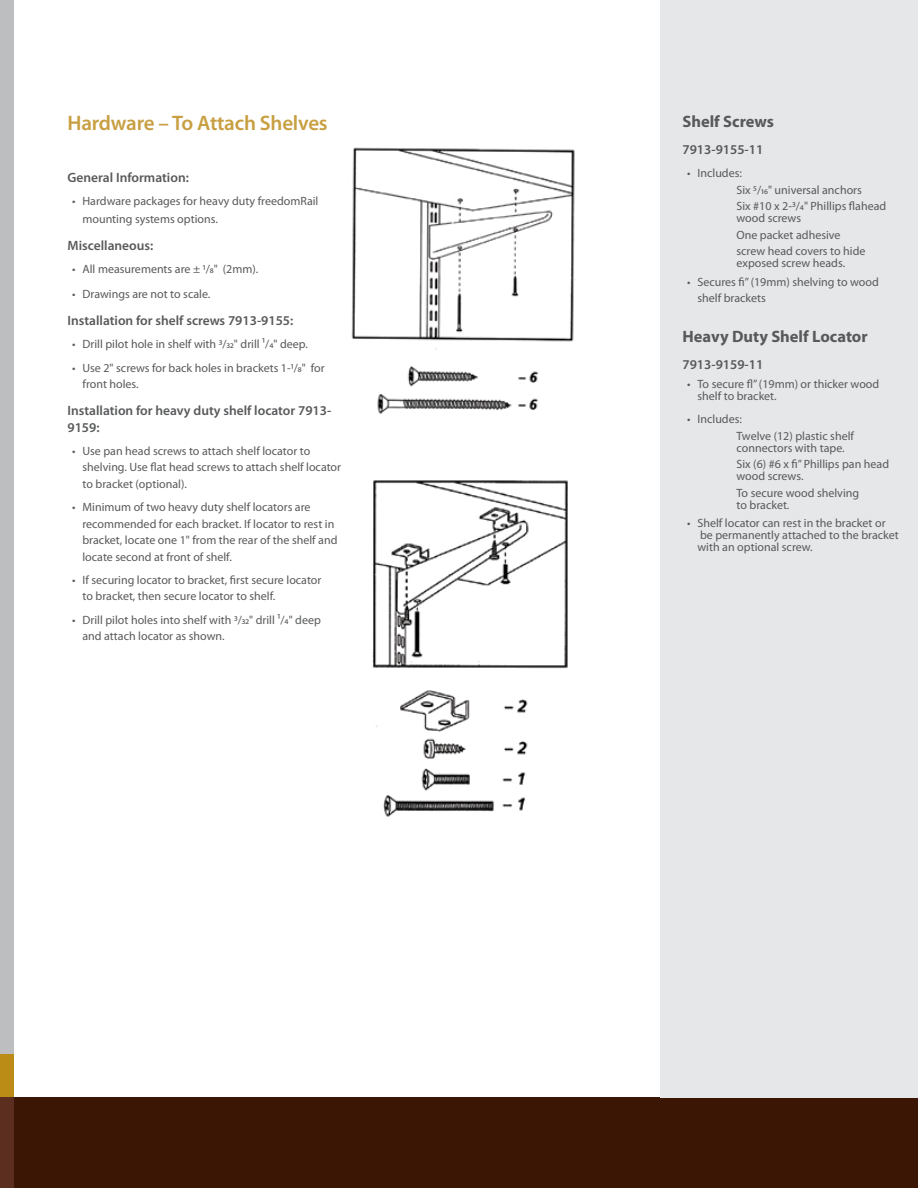
<style>
.page{position:relative;width:918px;height:1188px;background:#fff}
.page>*{position:absolute;margin:0;border:0;box-sizing:border-box;transform-origin:0 0}
.t1{font:600 21px "Myriad Pro";letter-spacing:-.01em;color:#c89f42}
.t2{font:700 16.5px "Myriad Pro";color:#58595b}
.t3{font:600 13.5px/16.5px "Myriad Pro";color:#58595b}
.t4{font:12px/16.5px "Myriad Pro";color:#58595b}
</style>
<div class="page">
<div style="left:0;top:1097px;width:918px;height:91px;background:#3c1605"></div>
<img style="left:351px;top:147px;width:225px;height:267px">
<img style="left:372px;top:480px;width:196px;height:337px">
<div style="left:661px;top:0;width:257px;height:1097px;background:#e6e7e8"></div>
<div style="left:0;top:0;width:14px;height:1118px;background:#bcbec0"></div>
<div style="left:0;top:1097px;width:14px;height:91px;background:#5c2e1f"></div>
<div style="left:0;top:1054px;width:14px;height:43px;background:#bc8d16"></div>
<h1 class="t1" style="left:68px;top:110px;width:262px">Hardware – To Attach Shelves</h1>
<p class="t3" style="left:68px;top:169px;width:123px">General Information:</p>
<p class="t4" style="left:82px;top:192px;width:237px;line-height:18px;text-indent:-10px">• Hardware packages for heavy duty freedomRail mounting systems options.</p>
<p class="t3" style="left:68px;top:237px;width:87px">Miscellaneous:</p>
<p class="t4" style="left:72px;top:261px;width:188px">• All measurements are ± 1/8" (2mm).</p>
<p class="t4" style="left:72px;top:286px;width:140px">• Drawings are not to scale.</p>
<p class="t3" style="left:68px;top:312px;width:227px">Installation for shelf screws 7913-9155:</p>
<p class="t4" style="left:72px;top:336px;width:237px">• Drill pilot hole in shelf with 3/32" drill 1/4" deep.</p>
<p class="t4" style="left:82px;top:359px;width:244px;text-indent:-10px">• Use 2" screws for back holes in brackets 1-1/8" for front holes.</p>
<p class="t3" style="left:68px;top:402px;width:265px">Installation for heavy duty shelf locator 7913-<br>9159:</p>
<p class="t4" style="left:82px;top:442px;width:260px;text-indent:-10px">• Use pan head screws to attach shelf locator to shelving. Use flat head screws to attach shelf locator to bracket (optional).</p>
<p class="t4" style="left:82px;top:499px;width:257px;text-indent:-10px">• Minimum of two heavy duty shelf locators are recommended for each bracket. If locator to rest in bracket, locate one 1" from the rear of the shelf and locate second at front of shelf.</p>
<p class="t4" style="left:82px;top:571px;width:240px;text-indent:-10px">• If securing locator to bracket, first secure locator to bracket, then secure locator to shelf.</p>
<p class="t4" style="left:82px;top:611px;width:240px;text-indent:-10px">• Drill pilot holes into shelf with 3/32" drill 1/4" deep and attach locator as shown.</p>
<h2 class="t2" style="left:682px;top:110px;width:93px">Shelf Screws</h2>
<p class="t3" style="left:682px;top:141px;width:82px">7913-9155-11</p>
<p class="t4" style="left:736px;top:165px;width:151px;text-indent:-50px">• Includes:<br>Six 5/16" universal anchors<br>Six #10 x 2-3/4" Phillips flahead</p>
<p class="t4" style="left:736px;top:210px;width:131px">wood screws<br>One packet adhesive screw head covers to hide</p>
<p class="t4" style="left:736px;top:255px;width:110px">exposed screw heads.</p>
<p class="t4" style="left:698px;top:273px;width:183px;text-indent:-10px">• Secures fi” (19mm) shelving to wood shelf brackets</p>
<h2 class="t2" style="left:682px;top:326px;width:187px">Heavy Duty Shelf Locator</h2>
<p class="t3" style="left:682px;top:356px;width:82px">7913-9159-11</p>
<p class="t4" style="left:698px;top:378px;width:183px;line-height:12px;text-indent:-10px">• To secure fl” (19mm) or thicker wood shelf to bracket.</p>
<p class="t4" style="left:736px;top:411px;width:119px;text-indent:-50px">• Includes:<br>Twelve (12) plastic shelf</p>
<p class="t4" style="left:736px;top:439px;width:154px">connectors with tape.<br>Six (6) #6 x fi” Phillips pan head</p>
<p class="t4" style="left:736px;top:468px;width:124px">wood screws.<br>To secure wood shelving</p>
<p class="t4" style="left:736px;top:496px;width:54px">to bracket.</p>
<p class="t4" style="left:698px;top:517px;width:203px;line-height:12px;text-indent:-10px">• Shelf locator can rest in the bracket or be permanently attached to the bracket with an optional screw.</p>
</div>
